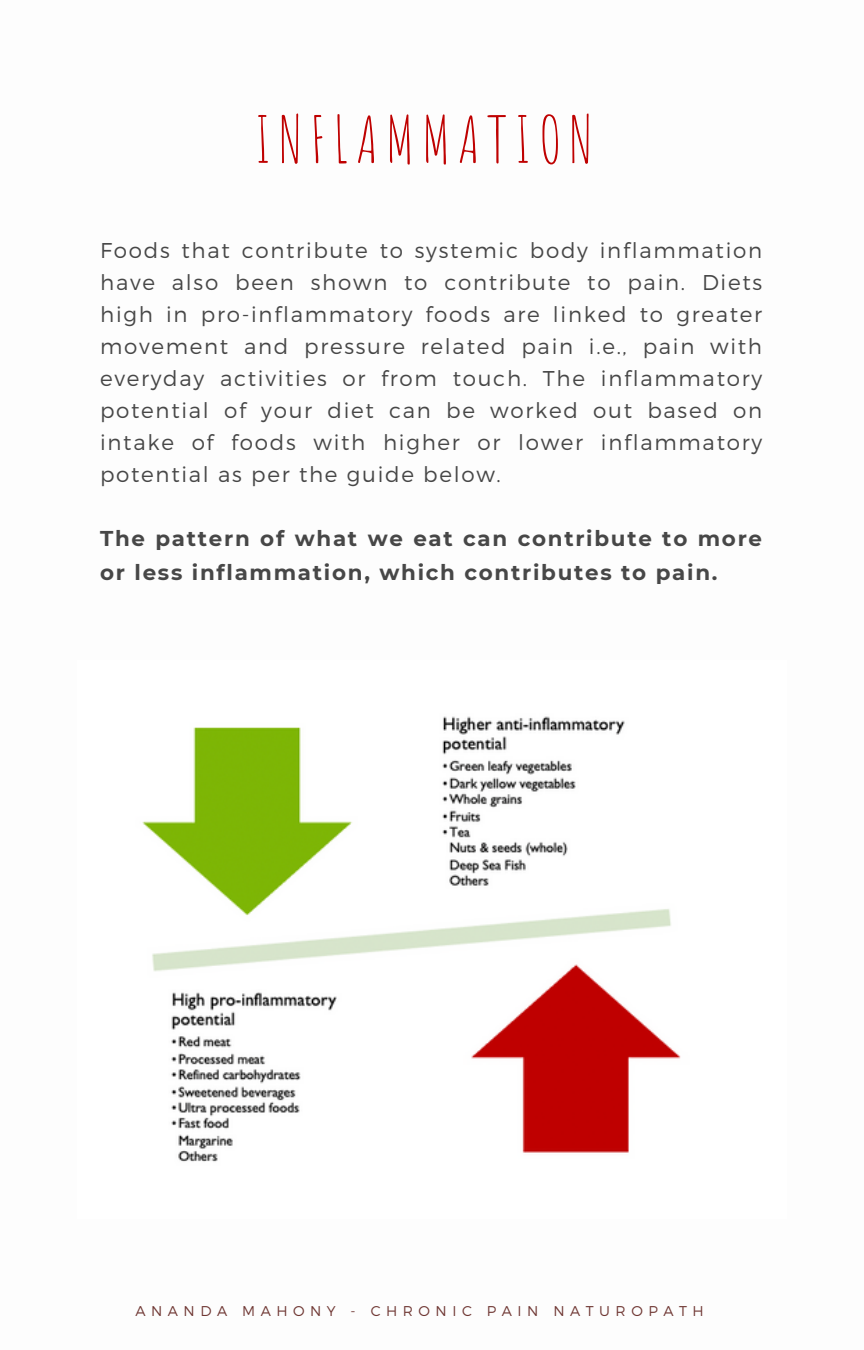
<style>
.page{position:relative;width:864px;height:1350px;background:#fff}
.page>*{position:absolute;margin:0;border:0;box-sizing:border-box;transform-origin:0 0}
.t1{font:63.68px "Amatic SC";letter-spacing:.11em;color:#bf0101}
.t2{font:300 21.38px/31.9px "Montserrat";letter-spacing:.08em;color:#474747;text-align:justify}
.t3{font:700 21.38px/33.8px "Montserrat";letter-spacing:.08em;color:#474747}
.t4{font:300 14.17px "Montserrat";letter-spacing:.39em;color:#6f3733}
</style>
<div class="page">
<img style="left:142px;top:716px;width:539px;height:446px">
<p class="t1" style="left:254px;top:98px;width:340px">INFLAMMATION</p>
<p class="t2" style="left:100px;top:233px;width:664px">Foods that contribute to systemic body inflammation have also been shown to contribute to pain. Diets high in pro-inflammatory foods are linked to greater movement and pressure related pain i.e., pain with everyday activities or from touch. The inflammatory potential of your diet can be worked out based on intake of foods with higher or lower inflammatory potential as per the guide below.</p>
<p class="t3" style="left:100px;top:522px;width:664px">The pattern of what we eat can contribute to more or less inflammation, which contributes to pain.</p>
<p class="t4" style="left:135px;top:1301px;width:570px">ANANDA MAHONY - CHRONIC PAIN NATUROPATH</p>
</div>
